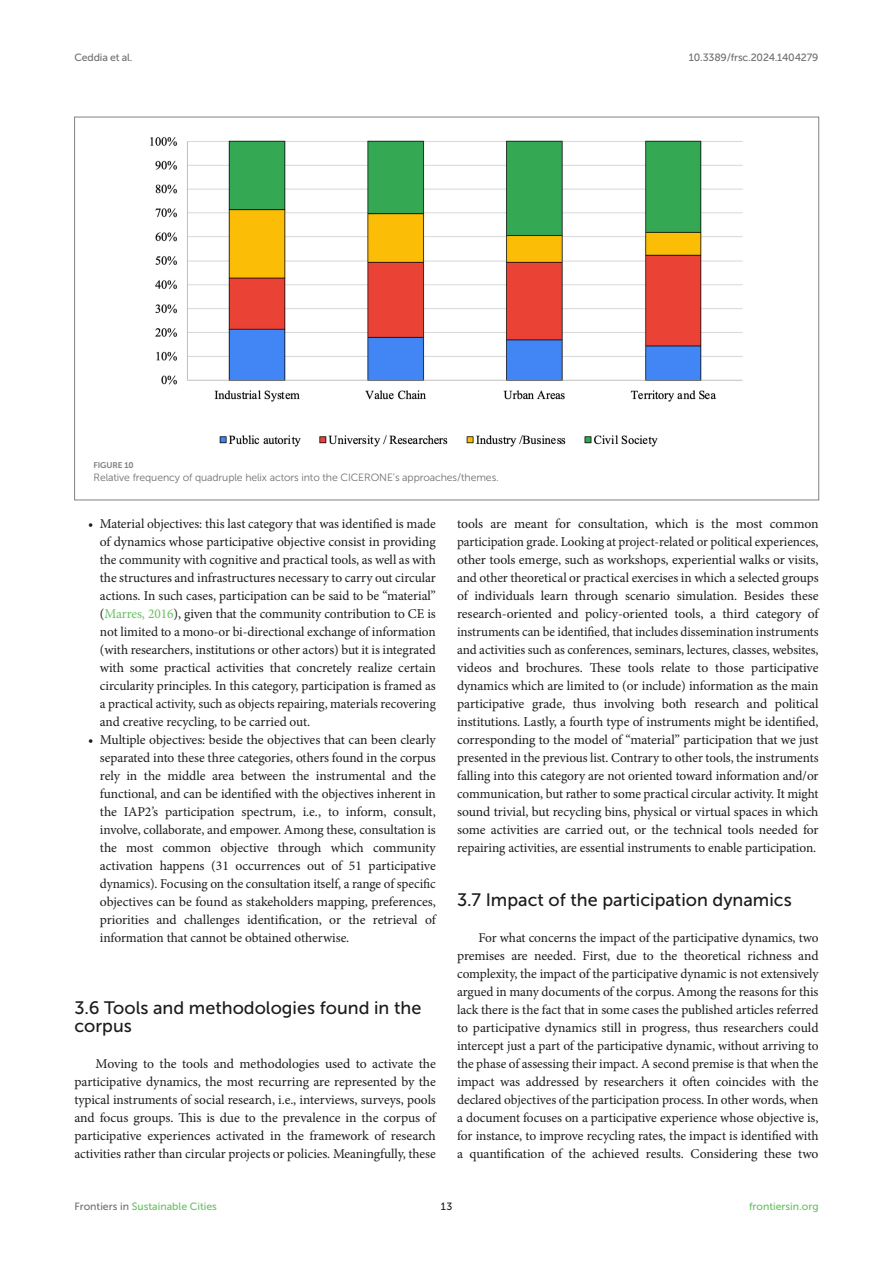
<style>
.page{position:relative;width:893px;height:1263px;background:#fff}
.page>*{position:absolute;margin:0;border:0;box-sizing:border-box;transform-origin:0 0}
.HEAD_2{font:18px/18px "Museo Sans 500";color:#1b1c1b}
.TEXT_FLUSH{font:13.5px/18px "Minion Pro";letter-spacing:-.005em;color:#1b1c1b;text-align:justify}
.BL_MID{font:13.5px/18px "Minion Pro";letter-spacing:-.005em;color:#1b1c1b;text-align:justify}
.BL_BLW{font:13.5px/18px "Minion Pro";letter-spacing:-.005em;color:#1b1c1b;text-align:justify}
.FIG_LEG{font:10.5px "Museo Sans 300";letter-spacing:-.01em;color:#706f70}
.t1{font:10.5px "Museo Sans 500";color:#65c161}
.t2{font:10.5px "Museo Sans 500";letter-spacing:-.015em;color:#706f70}
.t3{font:10.5px "Museo Sans 500";color:#1b1c1b}
.FIG_HD{font:8.25px "Museo Sans 700";letter-spacing:-.01em;color:#7e7f7f}
.s1{color:#65c161}
.s2{color:#706f70}
</style>
<div class="page">
<img style="left:150px;top:137px;width:593px;height:310px">
<p class="t2" style="left:74px;top:51px;width:59px">Ceddia et al.</p>
<p class="t2" style="left:689px;top:51px;width:131px">10.3389/frsc.2024.1404279</p>
<p class="FIG_HD" style="left:94px;top:460px;width:42px">FIGURE 10</p>
<p class="FIG_LEG" style="left:94px;top:472px;width:407px">Relative frequency of quadruple helix actors into the CICERONE’s approaches/themes.</p>
<p class="BL_MID" style="left:100px;top:515px;width:337px;text-indent:-12px">• Material objectives: this last category that was identified is made of dynamics whose participative objective consist in providing the community with cognitive and practical tools, as well as with the structures and infrastructures necessary to carry out circular actions. In such cases, participation can be said to be “material” (<span class="s1">Marres, 2016</span>), given that the community contribution to CE is not limited to a mono-or bi-directional exchange of information (with researchers, institutions or other actors) but it is integrated with some practical activities that concretely realize certain circularity principles. In this category, participation is framed as a practical activity, such as objects repairing, materials recovering and creative recycling, to be carried out.</p>
<p class="BL_BLW" style="left:100px;top:731px;width:337px;text-indent:-12px">• Multiple objectives: beside the objectives that can been clearly separated into these three categories, others found in the corpus rely in the middle area between the instrumental and the functional, and can be identified with the objectives inherent in the IAP2’s participation spectrum, i.e., to inform, consult, involve, collaborate, and empower. Among these, consultation is the most common objective through which community activation happens (31 occurrences out of 51 participative dynamics). Focusing on the consultation itself, a range of specific objectives can be found as stakeholders mapping, preferences, priorities and challenges identification, or the retrieval of information that cannot be obtained otherwise.</p>
<p class="HEAD_2" style="left:74px;top:999px;width:348px">3.6 Tools and methodologies found in the corpus</p>
<p class="TEXT_FLUSH" style="left:74px;top:1055px;width:363px;text-indent:21px">Moving to the tools and methodologies used to activate the participative dynamics, the most recurring are represented by the typical instruments of social research, i.e., interviews, surveys, pools and focus groups. This is due to the prevalence in the corpus of participative experiences activated in the framework of research activities rather than circular projects or policies. Meaningfully, these</p>
<p class="TEXT_FLUSH" style="left:457px;top:515px;width:363px">tools are meant for consultation, which is the most common participation grade. Looking at project-related or political experiences, other tools emerge, such as workshops, experiential walks or visits, and other theoretical or practical exercises in which a selected groups of individuals learn through scenario simulation. Besides these research-oriented and policy-oriented tools, a third category of instruments can be identified, that includes dissemination instruments and activities such as conferences, seminars, lectures, classes, websites, videos and brochures. These tools relate to those participative dynamics which are limited to (or include) information as the main participative grade, thus involving both research and political institutions. Lastly, a fourth type of instruments might be identified, corresponding to the model of “material” participation that we just presented in the previous list. Contrary to other tools, the instruments falling into this category are not oriented toward information and/or communication, but rather to some practical circular activity. It might sound trivial, but recycling bins, physical or virtual spaces in which some activities are carried out, or the technical tools needed for repairing activities, are essential instruments to enable participation.</p>
<p class="HEAD_2" style="left:457px;top:891px;width:336px">3.7 Impact of the participation dynamics</p>
<p class="TEXT_FLUSH" style="left:457px;top:929px;width:363px;text-indent:21px">For what concerns the impact of the participative dynamics, two premises are needed. First, due to the theoretical richness and complexity, the impact of the participative dynamic is not extensively argued in many documents of the corpus. Among the reasons for this lack there is the fact that in some cases the published articles referred to participative dynamics still in progress, thus researchers could intercept just a part of the participative dynamic, without arriving to the phase of assessing their impact. A second premise is that when the impact was addressed by researchers it often coincides with the declared objectives of the participation process. In other words, when a document focuses on a participative experience whose objective is, for instance, to improve recycling rates, the impact is identified with a quantification of the achieved results. Considering these two</p>
<p class="t1" style="left:74px;top:1200px;width:144px"><span class="s2">Frontiers in</span> Sustainable Cities</p>
<p class="t3" style="left:441px;top:1200px;width:13px">13</p>
<p class="t1" style="left:749px;top:1200px;width:71px">frontiersin.org</p>
</div>
